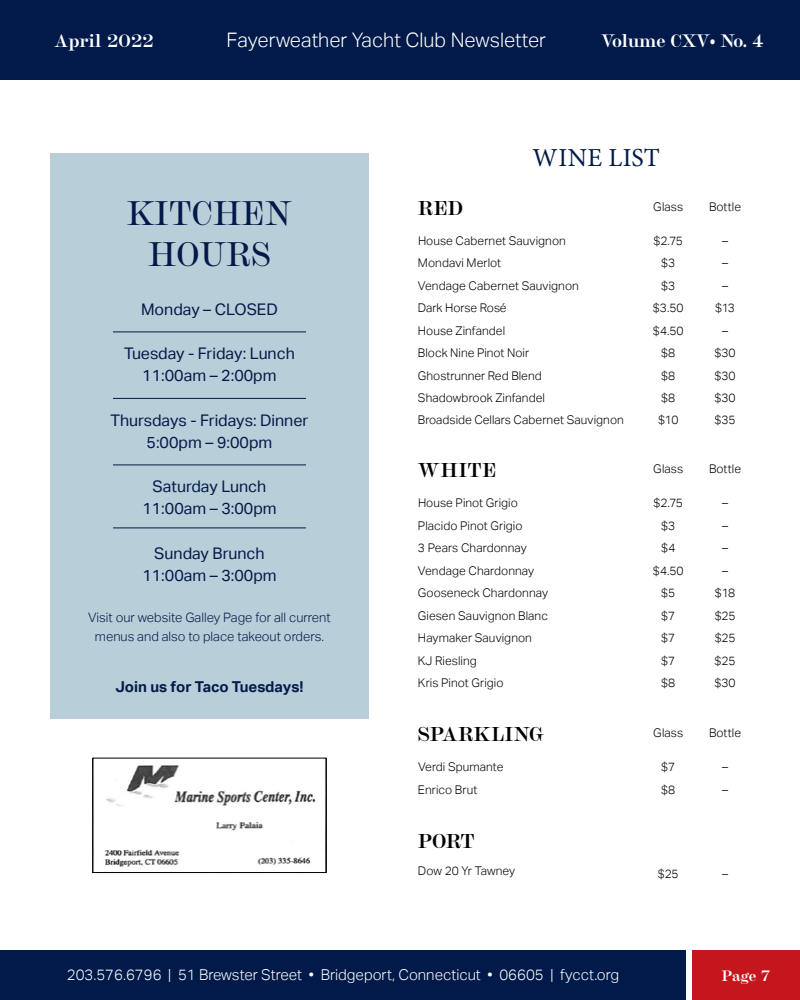
<style>
.page{position:relative;width:800px;height:1000px;background:#fff}
.page>*{position:absolute;margin:0;border:0;box-sizing:border-box;transform-origin:0 0}
.t1{font:500 34px/40.8px "Chapman";color:#021a49;text-align:center}
.t2{font:26px "Minion Pro";letter-spacing:.015em;color:#021a49}
.t3{font:300 20px "Aktiv Grotesk";color:#fff}
.t4{font:700 20px "Chapman";letter-spacing:.005em;color:#000}
.t5{font:700 18px "Chapman";letter-spacing:-.02em;color:#fff}
.t6{font:700 18px "Chapman";color:#fff}
.t7{font:16px/22px "Aktiv Grotesk";color:#021a49;text-align:center}
.t8{font:300 15px "Aktiv Grotesk";color:#fff}
.t9{font:700 15px "Aktiv Grotesk";color:#021a49}
.t10{font:700 15px "Chapman";color:#fff}
.t11{font:300 13px/19px "Aktiv Grotesk";color:#021a49;text-align:center}
.t12{font:300 12px "Aktiv Grotesk";letter-spacing:.005em;color:#000}
</style>
<div class="page">
<div style="left:0;top:950px;width:686px;height:50px;background:#021a49"></div>
<div style="left:692px;top:950px;width:108px;height:50px;background:#c5161d"></div>
<div style="left:0;top:0;width:800px;height:80px;background:#021a49"></div>
<div style="left:50px;top:153px;width:319px;height:566px;background:#b8ced9"></div>
<hr style="left:113px;top:332px;width:193px;height:1px;background:#021a49">
<hr style="left:113px;top:398px;width:193px;height:1px;background:#021a49">
<hr style="left:113px;top:465px;width:193px;height:1px;background:#021a49">
<hr style="left:113px;top:528px;width:193px;height:1px;background:#021a49">
<img style="left:104px;top:765px;width:212px;height:102px">
<div style="left:92px;top:758px;width:235px;height:115px;border:1px solid #000"></div>
<h3 class="t6" style="left:54px;top:27px;width:101px">April 2022</h3>
<h3 class="t3" style="left:227px;top:29px;width:321px">Fayerweather Yacht Club Newsletter</h3>
<h3 class="t5" style="left:601px;top:27px;width:164px">Volume CXV• No. 4</h3>
<h1 class="t1" style="left:127px;top:190px;width:167px">KITCHEN<br>HOURS</h1>
<h3 class="t7" style="left:141px;top:298px;width:138px">Monday – CLOSED</h3>
<h3 class="t7" style="left:124px;top:343px;width:172px">Tuesday - Friday: Lunch<br>11:00am – 2:00pm</h3>
<h3 class="t7" style="left:111px;top:409px;width:199px">Thursdays - Fridays: Dinner<br>5:00pm – 9:00pm</h3>
<h3 class="t7" style="left:142px;top:476px;width:136px">Saturday Lunch<br>11:00am – 3:00pm</h3>
<h3 class="t7" style="left:142px;top:542px;width:136px">Sunday Brunch<br>11:00am – 3:00pm</h3>
<p class="t11" style="left:88px;top:608px;width:244px">Visit our website Galley Page for all current menus and also to place takeout orders.</p>
<p class="t9" style="left:115px;top:678px;width:190px">Join us for Taco Tuesdays!</p>
<h2 class="t2" style="left:533px;top:140px;width:129px">WINE LIST</h2>
<h3 class="t4" style="left:418px;top:193px;width:47px">RED</h3>
<p class="t12" style="left:653px;top:200px;width:32px">Glass</p>
<p class="t12" style="left:709px;top:200px;width:34px">Bottle</p>
<p class="t12" style="left:418px;top:234px;width:149px">House Cabernet Sauvignon</p>
<p class="t12" style="left:654px;top:234px;width:31px">$2.75</p>
<p class="t12" style="left:722px;top:234px;width:7px">–</p>
<p class="t12" style="left:418px;top:256px;width:85px">Mondavi Merlot</p>
<p class="t12" style="left:661px;top:256px;width:16px">$3</p>
<p class="t12" style="left:722px;top:256px;width:7px">–</p>
<p class="t12" style="left:418px;top:279px;width:162px">Vendage Cabernet Sauvignon</p>
<p class="t12" style="left:661px;top:279px;width:16px">$3</p>
<p class="t12" style="left:722px;top:279px;width:7px">–</p>
<p class="t12" style="left:418px;top:301px;width:90px">Dark Horse Rosé</p>
<p class="t12" style="left:653px;top:301px;width:32px">$3.50</p>
<p class="t12" style="left:715px;top:301px;width:21px">$13</p>
<p class="t12" style="left:418px;top:324px;width:89px">House Zinfandel</p>
<p class="t12" style="left:653px;top:324px;width:32px">$4.50</p>
<p class="t12" style="left:722px;top:324px;width:7px">–</p>
<p class="t12" style="left:418px;top:346px;width:113px">Block Nine Pinot Noir</p>
<p class="t12" style="left:661px;top:346px;width:16px">$8</p>
<p class="t12" style="left:714px;top:346px;width:23px">$30</p>
<p class="t12" style="left:418px;top:369px;width:125px">Ghostrunner Red Blend</p>
<p class="t12" style="left:661px;top:369px;width:16px">$8</p>
<p class="t12" style="left:714px;top:369px;width:23px">$30</p>
<p class="t12" style="left:418px;top:391px;width:128px">Shadowbrook Zinfandel</p>
<p class="t12" style="left:661px;top:391px;width:16px">$8</p>
<p class="t12" style="left:714px;top:391px;width:23px">$30</p>
<p class="t12" style="left:418px;top:413px;width:207px">Broadside Cellars Cabernet Sauvignon</p>
<p class="t12" style="left:658px;top:413px;width:22px">$10</p>
<p class="t12" style="left:715px;top:413px;width:23px">$35</p>
<h3 class="t4" style="left:418px;top:455px;width:80px">WHITE</h3>
<p class="t12" style="left:653px;top:462px;width:32px">Glass</p>
<p class="t12" style="left:709px;top:462px;width:34px">Bottle</p>
<p class="t12" style="left:418px;top:496px;width:101px">House Pinot Grigio</p>
<p class="t12" style="left:654px;top:496px;width:31px">$2.75</p>
<p class="t12" style="left:722px;top:496px;width:7px">–</p>
<p class="t12" style="left:418px;top:518px;width:106px">Placido Pinot Grigio</p>
<p class="t12" style="left:661px;top:518px;width:16px">$3</p>
<p class="t12" style="left:722px;top:518px;width:7px">–</p>
<p class="t12" style="left:418px;top:541px;width:110px">3 Pears Chardonnay</p>
<p class="t12" style="left:661px;top:541px;width:16px">$4</p>
<p class="t12" style="left:722px;top:541px;width:7px">–</p>
<p class="t12" style="left:418px;top:563px;width:118px">Vendage Chardonnay</p>
<p class="t12" style="left:653px;top:563px;width:32px">$4.50</p>
<p class="t12" style="left:722px;top:563px;width:7px">–</p>
<p class="t12" style="left:418px;top:586px;width:132px">Gooseneck Chardonnay</p>
<p class="t12" style="left:661px;top:586px;width:16px">$5</p>
<p class="t12" style="left:715px;top:586px;width:22px">$18</p>
<p class="t12" style="left:418px;top:608px;width:132px">Giesen Sauvignon Blanc</p>
<p class="t12" style="left:661px;top:608px;width:16px">$7</p>
<p class="t12" style="left:715px;top:608px;width:22px">$25</p>
<p class="t12" style="left:418px;top:631px;width:116px">Haymaker Sauvignon</p>
<p class="t12" style="left:661px;top:631px;width:16px">$7</p>
<p class="t12" style="left:715px;top:631px;width:22px">$25</p>
<p class="t12" style="left:418px;top:653px;width:60px">KJ Riesling</p>
<p class="t12" style="left:661px;top:653px;width:16px">$7</p>
<p class="t12" style="left:715px;top:653px;width:22px">$25</p>
<p class="t12" style="left:418px;top:676px;width:87px">Kris Pinot Grigio</p>
<p class="t12" style="left:661px;top:676px;width:16px">$8</p>
<p class="t12" style="left:714px;top:676px;width:23px">$30</p>
<h3 class="t4" style="left:418px;top:719px;width:127px">SPARKLING</h3>
<p class="t12" style="left:653px;top:726px;width:32px">Glass</p>
<p class="t12" style="left:709px;top:726px;width:34px">Bottle</p>
<p class="t12" style="left:418px;top:760px;width:87px">Verdi Spumante</p>
<p class="t12" style="left:661px;top:760px;width:16px">$7</p>
<p class="t12" style="left:722px;top:760px;width:7px">–</p>
<p class="t12" style="left:418px;top:782px;width:61px">Enrico Brut</p>
<p class="t12" style="left:661px;top:782px;width:16px">$8</p>
<p class="t12" style="left:722px;top:782px;width:7px">–</p>
<h3 class="t4" style="left:418px;top:826px;width:58px">PORT</h3>
<p class="t12" style="left:418px;top:864px;width:99px">Dow 20 Yr Tawney</p>
<p class="t12" style="left:658px;top:867px;width:22px">$25</p>
<p class="t12" style="left:722px;top:867px;width:7px">–</p>
<p class="t8" style="left:67px;top:966px;width:554px">203.576.6796 | 51 Brewster Street • Bridgeport, Connecticut • 06605 | fycct.org</p>
<p class="t10" style="left:722px;top:965px;width:50px">Page 7</p>
</div>
